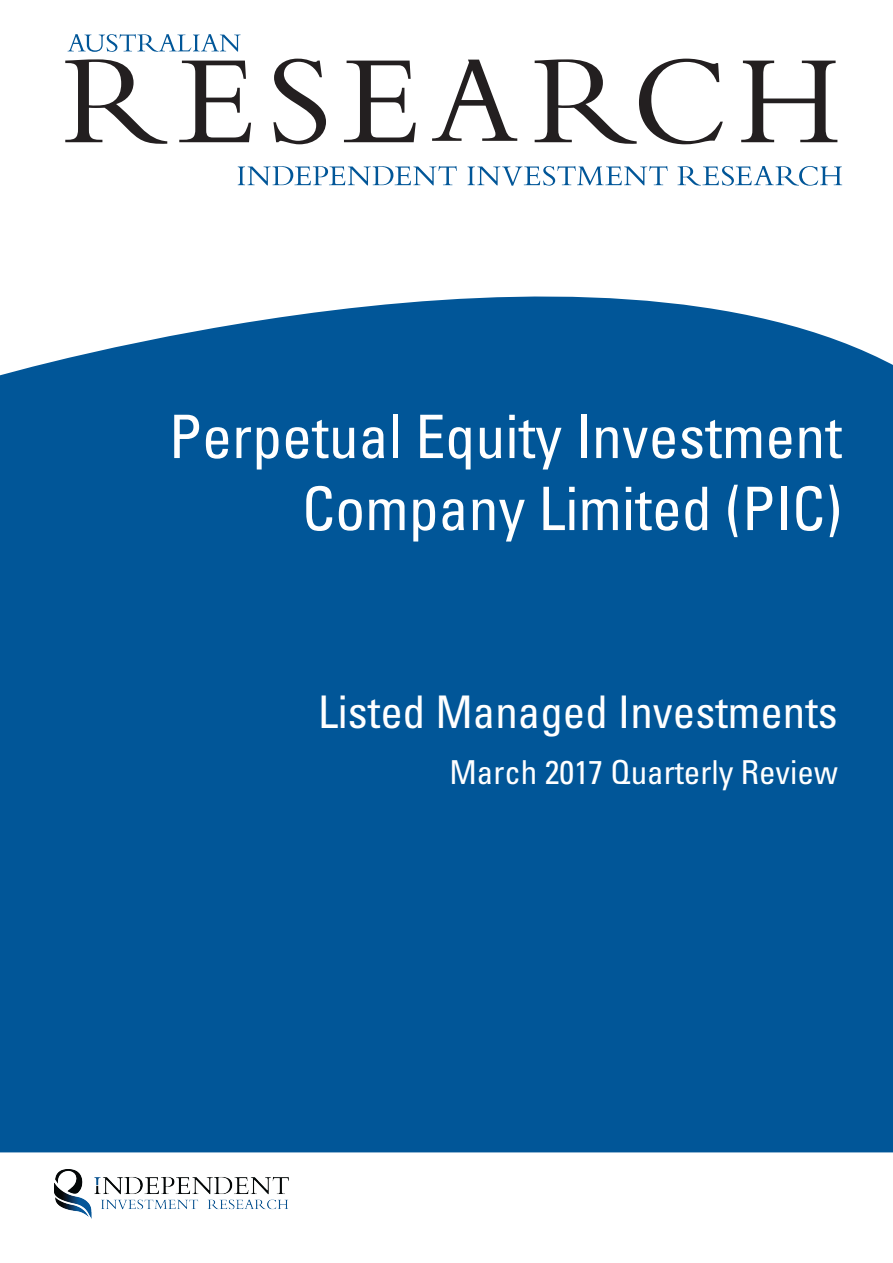
<style>
.page{position:relative;width:893px;height:1263px;background:#fff}
.page>*{position:absolute;margin:0;border:0;box-sizing:border-box;transform-origin:0 0}
.Header_1{font:condensed 60px/72px "Univers LT Std";color:#fff;text-align:right}
.Header_1-2{font:condensed 45px "Univers LT Std";color:#fff}
.Header_1-3{font:condensed 33px "Univers LT Std";color:#fff}
</style>
<div class="page">
<svg style="left:68px;top:34px;width:173px;height:18px"></svg>
<svg style="left:65px;top:59px;width:102px;height:85px"></svg>
<svg style="left:179px;top:61px;width:72px;height:81px"></svg>
<svg style="left:273px;top:59px;width:53px;height:85px"></svg>
<svg style="left:344px;top:61px;width:72px;height:81px"></svg>
<svg style="left:535px;top:59px;width:188px;height:86px"></svg>
<svg style="left:741px;top:61px;width:96px;height:81px"></svg>
<svg style="left:432px;top:60px;width:85px;height:81px"></svg>
<svg style="left:238px;top:166px;width:219px;height:19px"></svg>
<svg style="left:467px;top:166px;width:201px;height:20px"></svg>
<svg style="left:677px;top:166px;width:165px;height:20px"></svg>
<div style="left:0;top:296px;width:893px;height:856px;background:#015698"></div>
<img style="left:54px;top:1169px;width:234px;height:49px">
<p class="Header_1" style="left:169px;top:400px;width:675px">Perpetual Equity Investment<br>Company Limited (PIC)</p>
<p class="Header_1-2" style="left:318px;top:683px;width:521px">Listed Managed Investments</p>
<p class="Header_1-3" style="left:449px;top:752px;width:390px">March 2017 Quarterly Review</p>
</div>
